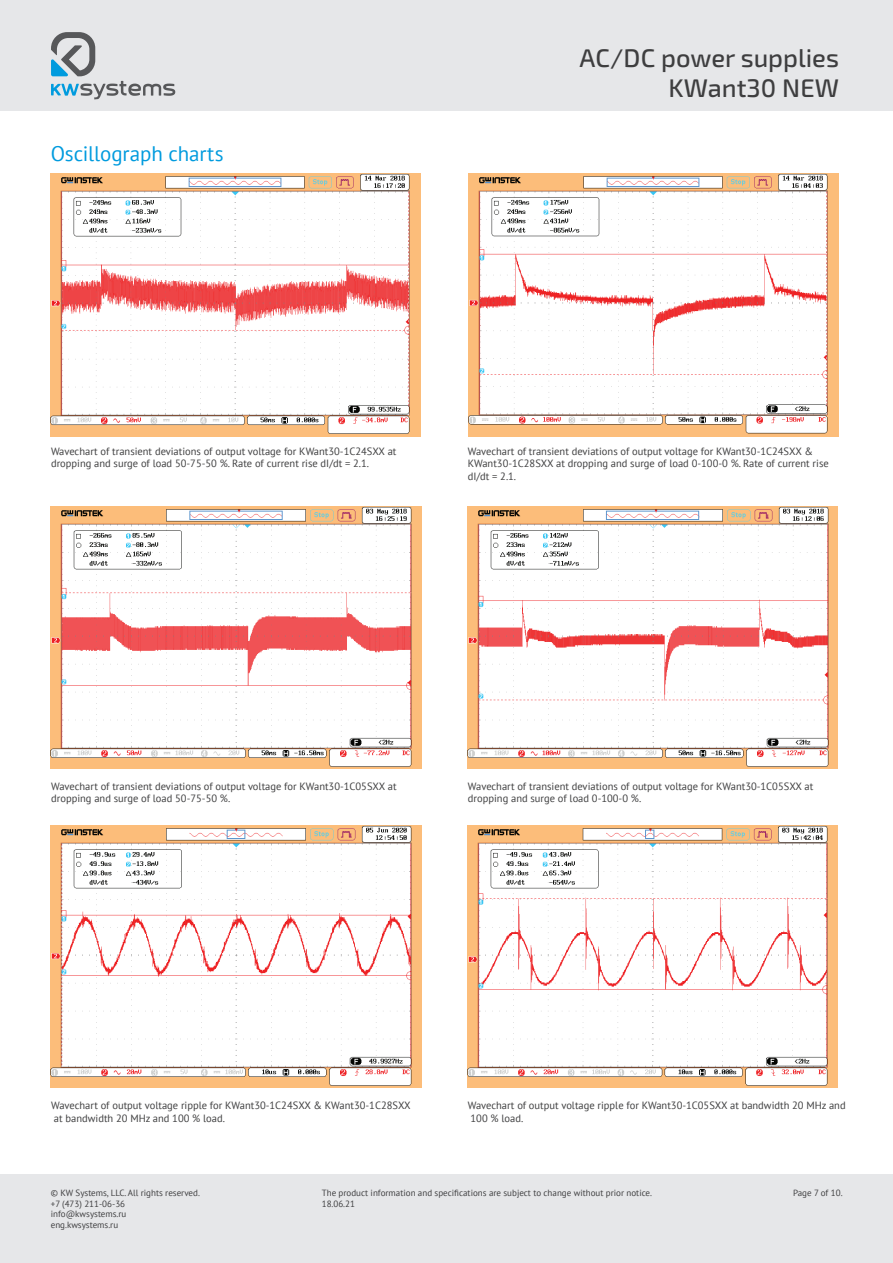
<style>
.page{position:relative;width:893px;height:1263px;background:#fff}
.page>*{position:absolute;margin:0;border:0;box-sizing:border-box;transform-origin:0 0}
.t1{font:500 25.5px/30.6px "Exo 2.0";color:#3e3e3f;text-align:right}
.подзаголовок{font:21px "PT Sans";letter-spacing:-.005em;color:#009bde}
.Стиль_абзаца_1{font:10.5px/12.6px "PT Sans";color:#3e3e3f}
.t2{font:9px/10.8px "PT Sans";color:#3e3e3f}
</style>
<div class="page">
<div style="left:0;top:1175px;width:893px;height:88px;background:#e6e7e9"></div>
<div style="left:0;top:0;width:893px;height:110px;background:#e6e7e9"></div>
<svg style="left:51px;top:32px;width:124px;height:67px"></svg>
<img style="left:51px;top:174px;width:370px;height:262px">
<img style="left:51px;top:506px;width:370px;height:263px">
<img style="left:468px;top:506px;width:370px;height:263px">
<img style="left:51px;top:825px;width:370px;height:263px">
<img style="left:467px;top:825px;width:371px;height:263px">
<img style="left:469px;top:174px;width:370px;height:262px">
<p class="подзаголовок" style="left:51px;top:140px;width:174px">Oscillograph charts</p>
<h1 class="t1" style="left:579px;top:43px;width:261px">AC/DC power supplies<br>KWant30 NEW</h1>
<p class="Стиль_абзаца_1" style="left:51px;top:444px;width:347px">Wavechart of transient deviations of output voltage for KWant30-1C24SХХ at</p>
<p class="Стиль_абзаца_1" style="left:51px;top:457px;width:320px">dropping and surge of load 50-75-50 %. Rate of current rise dI/dt = 2.1.</p>
<p class="Стиль_абзаца_1" style="left:468px;top:444px;width:347px">Wavechart of transient deviations of output voltage for KWant30-1C24SХХ &amp;</p>
<p class="Стиль_абзаца_1" style="left:468px;top:457px;width:362px">KWant30-1C28SХХ at dropping and surge of load 0-100-0 %. Rate of current rise dI/dt = 2.1.</p>
<p class="Стиль_абзаца_1" style="left:51px;top:779px;width:347px">Wavechart of transient deviations of output voltage for KWant30-1C05SХХ at</p>
<p class="Стиль_абзаца_1" style="left:51px;top:792px;width:181px">dropping and surge of load 50-75-50 %.</p>
<p class="Стиль_абзаца_1" style="left:468px;top:779px;width:347px">Wavechart of transient deviations of output voltage for KWant30-1C05SХХ at</p>
<p class="Стиль_абзаца_1" style="left:468px;top:792px;width:175px">dropping and surge of load 0-100-0 %.</p>
<p class="Стиль_абзаца_1" style="left:51px;top:1099px;width:361px">Wavechart of output voltage ripple for KWant30-1C24SХХ &amp; KWant30-1C28SХХ</p>
<p class="Стиль_абзаца_1" style="left:54px;top:1111px;width:173px">at bandwidth 20 MHz and 100 % load.</p>
<p class="Стиль_абзаца_1" style="left:468px;top:1099px;width:379px">Wavechart of output voltage ripple for KWant30-1C05SХХ at bandwidth 20 MHz and</p>
<p class="Стиль_абзаца_1" style="left:471px;top:1111px;width:54px">100 % load.</p>
<p class="t2" style="left:51px;top:1187px;width:151px">© KW Systems, LLC. All rights reserved. +7 (473) 211-06-36 info@kwsystems.ru<br>eng.kwsystems.ru</p>
<p class="t2" style="left:322px;top:1187px;width:332px">The product information and specifications are subject to change without prior notice.<br>18.06.21</p>
<p class="t2" style="left:793px;top:1187px;width:51px">Page 7 of 10.</p>
</div>
